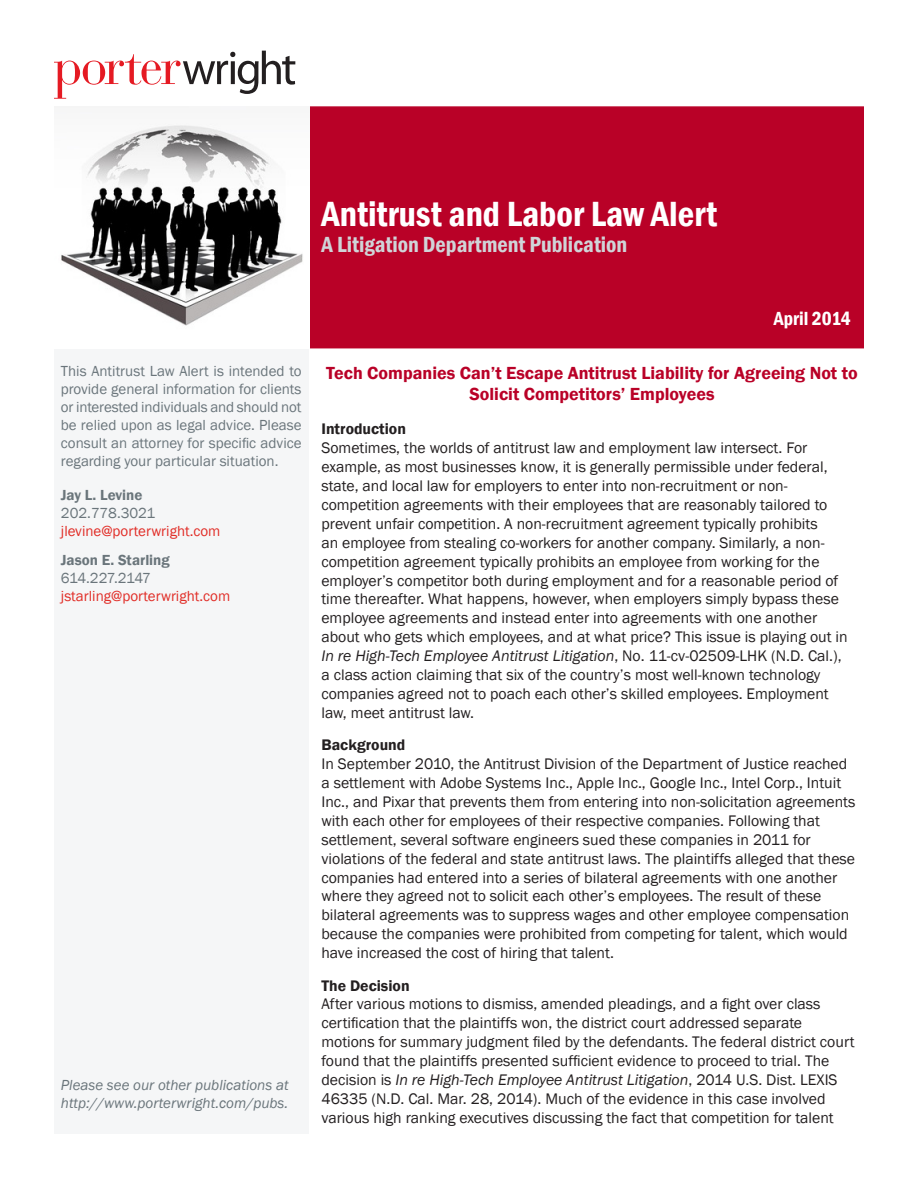
<style>
.page{position:relative;width:918px;height:1188px;background:#fff}
.page>*{position:absolute;margin:0;border:0;box-sizing:border-box;transform-origin:0 0}
.Alert_Heading{font:600 condensed 36px "Franklin Gothic";color:#fff}
.t1{font:600 condensed 22.5px "Franklin Gothic";color:#d0d4d8}
.t2{font:600 condensed 19.5px "Franklin Gothic";color:#fff}
.t3{font:600 18px/21.6px "Franklin Gothic";color:#b90127;text-align:center}
.t4{font:15.75px/18.9px "Franklin Gothic";color:#231f20}
.t5{font:15px/18px "Franklin Gothic";color:#6a757b;text-align:justify}
.t6{font:15px/18px "Franklin Gothic";color:#e12c26}
.t7{font:italic 15px/18px "Franklin Gothic";color:#6a757b}
.s1{font-weight:600;color:#6a757b}
.s2{color:#6a757b}
.s3{font-weight:600}
.s4{font-style:italic}
</style>
<div class="page">
<div style="left:308px;top:106px;width:556px;height:242px;background:#b90127;border:2px solid #b90127"></div>
<div style="left:54px;top:348px;width:255px;height:786px;background:#f5f6f7"></div>
<svg style="left:54px;top:51px;width:241px;height:48px"></svg>
<img style="left:61px;top:106px;width:249px;height:242px">
<p class="Alert_Heading" style="left:321px;top:190px;width:397px">Antitrust and Labor Law Alert</p>
<p class="t1" style="left:321px;top:229px;width:307px">A Litigation Department Publication</p>
<p class="t5" style="left:61px;top:362px;width:242px">This Antitrust Law Alert is intended to provide general information for clients or interested individuals and should not be relied upon as legal advice. Please consult an attorney for specific advice regarding your particular situation.</p>
<p class="t6" style="left:61px;top:486px;width:161px"><span class="s1">Jay L. Levine<br></span><span class="s2">202.778.3021 </span>jlevine@porterwright.com</p>
<p class="t6" style="left:61px;top:551px;width:171px"><span class="s1">Jason E. Starling<br></span><span class="s2">614.227.2147 </span>jstarling@porterwright.com</p>
<p class="t7" style="left:61px;top:1076px;width:229px">Please see our other publications at http://www.porterwright.com/pubs.</p>
<p class="t2" style="left:774px;top:305px;width:79px">April 2014</p>
<p class="t3" style="left:326px;top:362px;width:533px">Tech Companies Can’t Escape Antitrust Liability for Agreeing Not to<br>Solicit Competitors’ Employees</p>
<p class="t4" style="left:321px;top:420px;width:528px"><span class="s3">Introduction<br></span>Sometimes, the worlds of antitrust law and employment law intersect. For example, as most businesses know, it is generally permissible under federal, state, and local law for employers to enter into non-recruitment or non&shy;competition agreements with their employees that are reasonably tailored to prevent unfair competition. A non-recruitment agreement typically prohibits<br>an employee from stealing co-workers for another company. Similarly, a non&shy;competition agreement typically prohibits an employee from working for the employer’s competitor both during employment and for a reasonable period of time thereafter. What happens, however, when employers simply bypass these employee agreements and instead enter into agreements with one another about who gets which employees, and at what price? This issue is playing out in <span class="s4">In re High-Tech Employee Antitrust Litigation</span>, No. 11-cv-02509-LHK (N.D. Cal.), a class action claiming that six of the country’s most well-known technology companies agreed not to poach each other’s skilled employees. Employment law, meet antitrust law.</p>
<p class="t4" style="left:321px;top:736px;width:535px"><span class="s3">Background<br></span>In September 2010, the Antitrust Division of the Department of Justice reached a settlement with Adobe Systems Inc., Apple Inc., Google Inc., Intel Corp., Intuit Inc., and Pixar that prevents them from entering into non-solicitation agreements with each other for employees of their respective companies. Following that settlement, several software engineers sued these companies in 2011 for violations of the federal and state antitrust laws. The plaintiffs alleged that these companies had entered into a series of bilateral agreements with one another where they agreed not to solicit each other’s employees. The result of these bilateral agreements was to suppress wages and other employee compensation because the companies were prohibited from competing for talent, which would have increased the cost of hiring that talent.</p>
<p class="t4" style="left:321px;top:976px;width:535px"><span class="s3">The Decision<br></span>After various motions to dismiss, amended pleadings, and a fight over class certification that the plaintiffs won, the district court addressed separate motions for summary judgment filed by the defendants. The federal district court found that the plaintiffs presented sufficient evidence to proceed to trial. The decision is <span class="s4">In re High-Tech Employee Antitrust Litigation</span>, 2014 U.S. Dist. LEXIS 46335 (N.D. Cal. Mar. 28, 2014). Much of the evidence in this case involved various high ranking executives discussing the fact that competition for talent</p>
</div>
